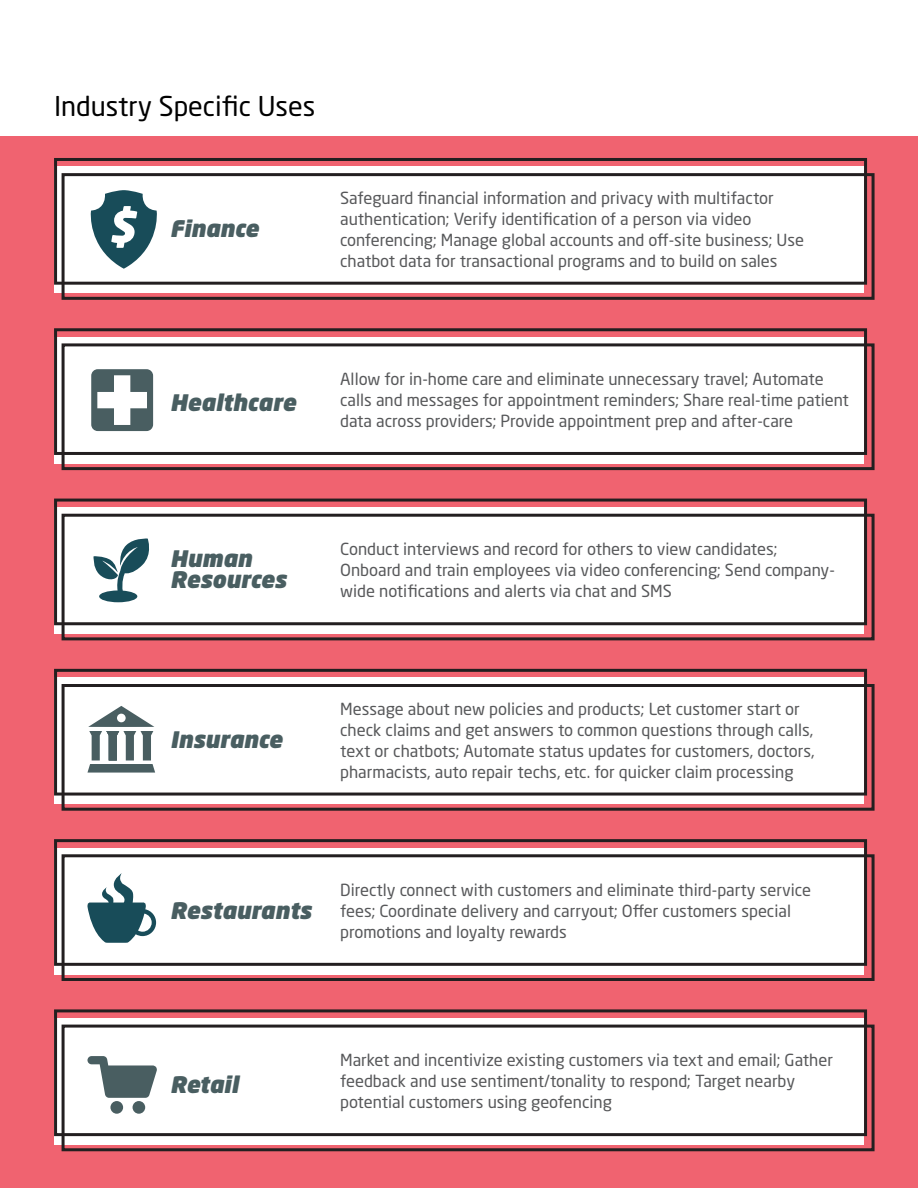
<style>
.page{position:relative;width:918px;height:1188px;background:#fff}
.page>*{position:absolute;margin:0;border:0;box-sizing:border-box;transform-origin:0 0}
.t1{font:27px "Neo Sans Std";color:#000}
.t2{font:italic 900 22.5px "Neo Sans Std";color:#495e61}
.t3{font:16.5px/21px "Neo Sans Std";color:#57585a}
</style>
<div class="page">
<div style="left:0;top:136px;width:918px;height:1052px;background:#f06370"></div>
<div style="left:54px;top:166px;width:810px;height:127px;background:#fff"></div>
<div style="left:62px;top:173px;width:813px;height:127px;border:3px solid #231f20"></div>
<div style="left:54px;top:158px;width:813px;height:127px;border:3px solid #231f20"></div>
<div style="left:54px;top:337px;width:810px;height:126px;background:#fff"></div>
<div style="left:62px;top:343px;width:813px;height:127px;border:3px solid #231f20"></div>
<div style="left:54px;top:328px;width:813px;height:127px;border:3px solid #231f20"></div>
<div style="left:54px;top:507px;width:810px;height:127px;background:#fff"></div>
<div style="left:62px;top:514px;width:813px;height:126px;border:3px solid #231f20"></div>
<div style="left:54px;top:499px;width:813px;height:126px;border:3px solid #231f20"></div>
<div style="left:54px;top:677px;width:810px;height:127px;background:#fff"></div>
<div style="left:62px;top:684px;width:813px;height:127px;border:3px solid #231f20"></div>
<div style="left:54px;top:669px;width:813px;height:127px;border:3px solid #231f20"></div>
<div style="left:54px;top:848px;width:810px;height:126px;background:#fff"></div>
<div style="left:62px;top:854px;width:813px;height:127px;border:3px solid #231f20"></div>
<div style="left:54px;top:839px;width:813px;height:127px;border:3px solid #231f20"></div>
<div style="left:54px;top:1018px;width:810px;height:127px;background:#fff"></div>
<div style="left:62px;top:1025px;width:813px;height:126px;border:3px solid #231f20"></div>
<div style="left:54px;top:1009px;width:813px;height:127px;border:3px solid #231f20"></div>
<svg style="left:90px;top:190px;width:67px;height:79px"></svg>
<svg style="left:91px;top:369px;width:62px;height:62px"></svg>
<svg style="left:93px;top:538px;width:56px;height:64px"></svg>
<svg style="left:87px;top:706px;width:68px;height:67px"></svg>
<svg style="left:87px;top:873px;width:69px;height:70px"></svg>
<svg style="left:87px;top:1056px;width:70px;height:42px"></svg>
<div style="left:110px;top:1101px;width:13px;height:13px;background:#495e61;border-radius:50%"></div>
<div style="left:133px;top:1101px;width:12px;height:13px;background:#495e61;border-radius:50%"></div>
<p class="t1" style="left:54px;top:89px;width:263px">Industry Specific Uses</p>
<p class="t2" style="left:170px;top:214px;width:90px">Finance</p>
<p class="t3" style="left:340px;top:187px;width:465px">Safeguard financial information and privacy with multifactor authentication; Verify identification of a person via video conferencing; Manage global accounts and off-site business; Use chatbot data for transactional programs and to build on sales</p>
<p class="t2" style="left:170px;top:388px;width:127px">Healthcare</p>
<p class="t3" style="left:340px;top:368px;width:510px">Allow for in-home care and eliminate unnecessary travel; Automate calls and messages for appointment reminders; Share real-time patient data across providers; Provide appointment prep and after-care</p>
<p class="t2" style="left:170px;top:544px;width:83px">Human</p>
<p class="t2" style="left:170px;top:565px;width:118px">Resources</p>
<p class="t3" style="left:340px;top:538px;width:496px">Conduct interviews and record for others to view candidates;<br>Onboard and train employees via video conferencing; Send company&shy;wide notifications and alerts via chat and SMS</p>
<p class="t2" style="left:170px;top:725px;width:114px">Insurance</p>
<p class="t3" style="left:340px;top:698px;width:476px">Message about new policies and products; Let customer start or check claims and get answers to common questions through calls, text or chatbots; Automate status updates for customers, doctors, pharmacists, auto repair techs, etc. for quicker claim processing</p>
<p class="t2" style="left:170px;top:896px;width:143px">Restaurants</p>
<p class="t3" style="left:340px;top:879px;width:473px">Directly connect with customers and eliminate third-party service fees; Coordinate delivery and carryout; Offer customers special promotions and loyalty rewards</p>
<p class="t2" style="left:170px;top:1070px;width:70px">Retail</p>
<p class="t3" style="left:340px;top:1049px;width:494px">Market and incentivize existing customers via text and email; Gather feedback and use sentiment/tonality to respond; Target nearby potential customers using geofencing</p>
</div>
